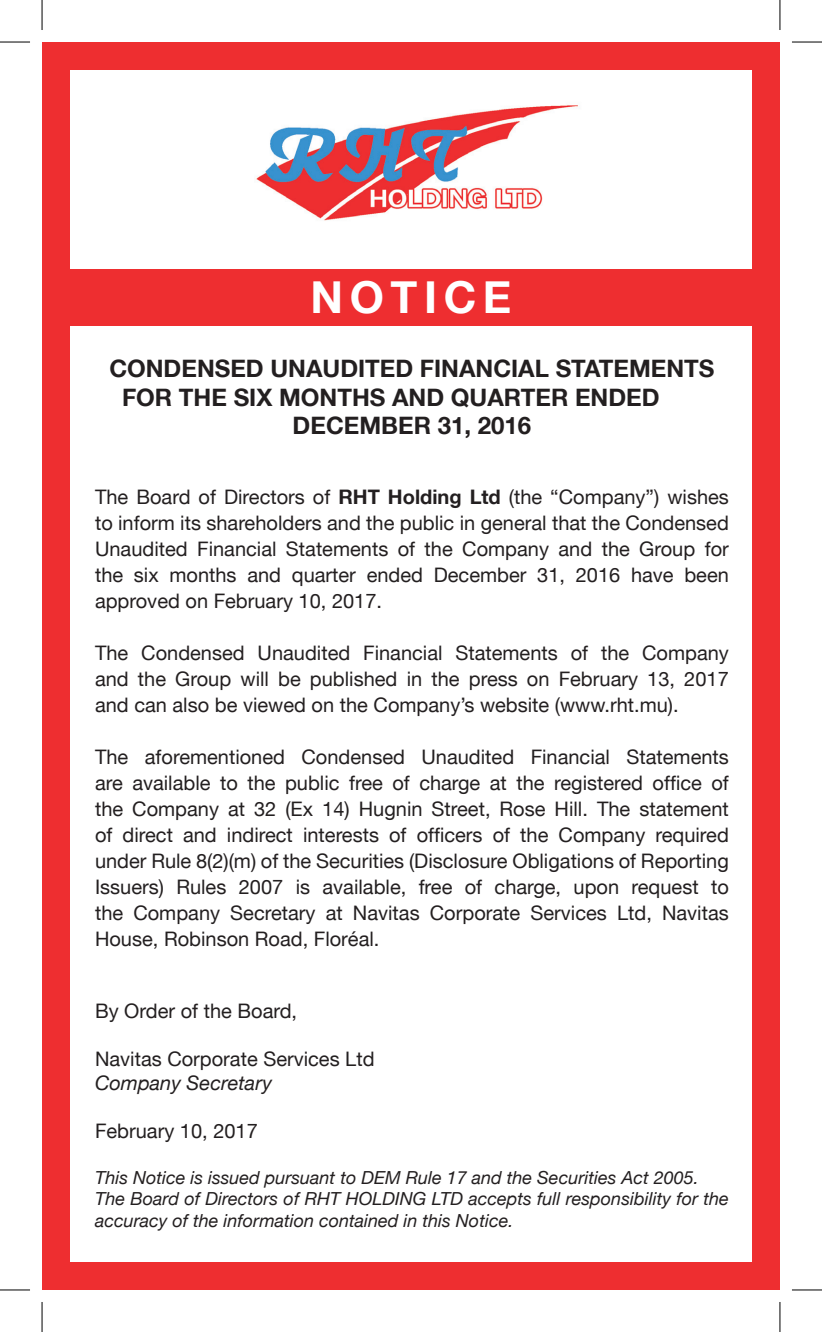
<style>
.page{position:relative;width:822px;height:1332px;background:#fff}
.page>*{position:absolute;margin:0;border:0;box-sizing:border-box;transform-origin:0 0}
.t1{font:700 44px "Helvetica Neue LT";letter-spacing:.15em;color:#fff}
.t2{font:700 24px "Helvetica Neue LT";color:#231f20}
.t3{font:20px/26px "Helvetica Neue LT";color:#231f20}
.t4{font:italic 20px "Helvetica Neue LT";color:#231f20}
.t5{font:italic 18px/21.6px "Helvetica Neue LT";color:#231f20}
.s1{font-family:"Helvetica Neue LT55 Roman"}
.s2{font-weight:700}
</style>
<div class="page">
<div style="left:42px;top:42px;width:737px;height:1247px;background:#ee2e30"></div>
<div style="left:70px;top:70px;width:681px;height:1191px;background:#fff"></div>
<img style="left:256px;top:105px;width:322px;height:116px">
<div style="left:59px;top:269px;width:709px;height:56px;background:#ee2e30"></div>
<hr style="left:0;top:42px;width:30px;height:1px;background:#000">
<hr style="left:791px;top:42px;width:30px;height:1px;background:#000">
<hr style="left:0;top:1289px;width:30px;height:1px;background:#000">
<hr style="left:791px;top:1289px;width:30px;height:1px;background:#000">
<hr style="left:42px;top:0;width:1px;height:30px;background:#000">
<hr style="left:42px;top:1301px;width:1px;height:30px;background:#000">
<hr style="left:779px;top:0;width:1px;height:30px;background:#000">
<hr style="left:779px;top:1301px;width:1px;height:30px;background:#000">
<h1 class="t1" style="left:310px;top:270px;width:202px">NOTICE</h1>
<p class="t2" style="left:109px;top:353px;width:606px">CONDENSED UNAUDITED FINANCIAL STATEMENTS</p>
<p class="t2" style="left:122px;top:382px;width:538px">FOR THE <span class="s1">SIX</span> MONTHS AND QUARTER ENDED</p>
<p class="t2" style="left:292px;top:411px;width:240px">DECEMBER 31, 2016</p>
<p class="t3" style="left:95px;top:483px;width:635px;text-align:right">The Board of Directors of <span class="s2">RHT Holding Ltd</span> (the “Company”) wishes to inform its shareholders and the public in general that the Condensed for</p>
<p class="t3" style="left:286px;top:535px;width:104px">Statements</p>
<p class="t3" style="left:462px;top:535px;width:88px">Company</p>
<p class="t3" style="left:639px;top:535px;width:57px">Group</p>
<p class="t3" style="left:397px;top:535px;width:19px">of</p>
<p class="t3" style="left:95px;top:535px;width:94px">Unaudited</p>
<p class="t3" style="left:197px;top:535px;width:81px">Financial</p>
<p class="t3" style="left:424px;top:535px;width:30px">the</p>
<p class="t3" style="left:558px;top:535px;width:35px">and</p>
<p class="t3" style="left:601px;top:535px;width:30px">the</p>
<p class="t3" style="left:95px;top:561px;width:288px">the<br>approved on February 10, 2017.</p>
<p class="t3" style="left:134px;top:561px;width:26px">six</p>
<p class="t3" style="left:169px;top:561px;width:69px">months</p>
<p class="t3" style="left:247px;top:561px;width:35px">and</p>
<p class="t3" style="left:366px;top:561px;width:58px">ended</p>
<p class="t3" style="left:291px;top:561px;width:66px">quarter</p>
<p class="t3" style="left:433px;top:561px;width:94px">December</p>
<p class="t3" style="left:537px;top:561px;width:29px">31,</p>
<p class="t3" style="left:575px;top:561px;width:46px">2016</p>
<p class="t3" style="left:630px;top:561px;width:44px">have</p>
<p class="t3" style="left:684px;top:561px;width:46px">been</p>
<p class="t3" style="left:95px;top:639px;width:35px">The</p>
<p class="t3" style="left:141px;top:639px;width:105px">Condensed</p>
<p class="t3" style="left:257px;top:639px;width:94px">Unaudited</p>
<p class="t3" style="left:363px;top:639px;width:81px">Financial</p>
<p class="t3" style="left:455px;top:639px;width:104px">Statements</p>
<p class="t3" style="left:570px;top:639px;width:19px">of</p>
<p class="t3" style="left:600px;top:639px;width:30px">the</p>
<p class="t3" style="left:641px;top:639px;width:88px">Company</p>
<p class="t3" style="left:175px;top:665px;width:57px">Group</p>
<p class="t3" style="left:646px;top:665px;width:29px">1<span class="s1">3</span>,</p>
<p class="t3" style="left:95px;top:665px;width:585px">and<br>and can also be viewed on the Company s’ website (www.rht.mu .(</p>
<p class="t3" style="left:626px;top:743px;width:104px">Statements</p>
<p class="t3" style="left:138px;top:665px;width:30px">the</p>
<p class="t3" style="left:240px;top:665px;width:30px">will</p>
<p class="t3" style="left:278px;top:665px;width:24px">be</p>
<p class="t3" style="left:310px;top:665px;width:89px">published</p>
<p class="t3" style="left:406px;top:665px;width:17px">in</p>
<p class="t3" style="left:431px;top:665px;width:30px">the</p>
<p class="t3" style="left:558px;top:665px;width:81px">February</p>
<p class="t3" style="left:683px;top:665px;width:46px">2017</p>
<p class="t3" style="left:468px;top:665px;width:50px">press</p>
<p class="t3" style="left:526px;top:665px;width:24px">on</p>
<p class="t3" style="left:301px;top:743px;width:105px">Condensed</p>
<p class="t3" style="left:145px;top:743px;width:142px">aforementioned</p>
<p class="t3" style="left:95px;top:743px;width:35px">The</p>
<p class="t3" style="left:421px;top:743px;width:94px">Unaudited</p>
<p class="t3" style="left:530px;top:743px;width:81px">Financial</p>
<p class="t3" style="left:95px;top:769px;width:29px">are</p>
<p class="t3" style="left:95px;top:795px;width:30px">the</p>
<p class="t3" style="left:132px;top:769px;width:80px">available</p>
<p class="t3" style="left:220px;top:769px;width:19px">to</p>
<p class="t3" style="left:247px;top:769px;width:30px">the</p>
<p class="t3" style="left:132px;top:795px;width:88px">Company</p>
<p class="t3" style="left:228px;top:795px;width:19px">at</p>
<p class="t3" style="left:254px;top:795px;width:24px">32</p>
<p class="t3" style="left:285px;top:769px;width:56px">public</p>
<p class="t3" style="left:349px;top:769px;width:35px">free</p>
<p class="t3" style="left:392px;top:769px;width:19px">of</p>
<p class="t3" style="left:419px;top:769px;width:62px">charge</p>
<p class="t3" style="left:489px;top:769px;width:19px">at</p>
<p class="t3" style="left:516px;top:769px;width:30px">the</p>
<p class="t3" style="left:553px;top:769px;width:90px">registered</p>
<p class="t3" style="left:652px;top:769px;width:51px">office</p>
<p class="t3" style="left:711px;top:769px;width:19px">of</p>
<p class="t3" style="left:285px;top:795px;width:29px">(Ex</p>
<p class="t3" style="left:322px;top:795px;width:29px">14)</p>
<p class="t3" style="left:358px;top:795px;width:65px">Hugnin</p>
<p class="t3" style="left:431px;top:795px;width:60px">Street,</p>
<p class="t3" style="left:499px;top:795px;width:47px">Rose</p>
<p class="t3" style="left:554px;top:795px;width:35px">Hill.</p>
<p class="t3" style="left:596px;top:795px;width:35px">The</p>
<p class="t3" style="left:639px;top:795px;width:91px">statement</p>
<p class="t3" style="left:558px;top:821px;width:88px">Company</p>
<p class="t3" style="left:95px;top:821px;width:19px">of</p>
<p class="t3" style="left:95px;top:847px;width:635px">under Rule 2(8 m) ( ) of the Securities (Disclosure Obligations of Reporting</p>
<p class="t3" style="left:710px;top:873px;width:19px">to</p>
<p class="t3" style="left:389px;top:821px;width:19px">of</p>
<p class="t3" style="left:416px;top:821px;width:67px">officers</p>
<p class="t3" style="left:492px;top:821px;width:19px">of</p>
<p class="t3" style="left:122px;top:821px;width:52px">direct</p>
<p class="t3" style="left:183px;top:821px;width:35px">and</p>
<p class="t3" style="left:227px;top:821px;width:67px">indirect</p>
<p class="t3" style="left:303px;top:821px;width:77px">interests</p>
<p class="t3" style="left:520px;top:821px;width:30px">the</p>
<p class="t3" style="left:655px;top:821px;width:75px">required</p>
<p class="t3" style="left:95px;top:873px;width:70px">Issuers)</p>
<p class="t3" style="left:418px;top:873px;width:35px">free</p>
<p class="t3" style="left:464px;top:873px;width:19px">of</p>
<p class="t3" style="left:176px;top:873px;width:51px">Rules</p>
<p class="t3" style="left:295px;top:873px;width:16px">is</p>
<p class="t3" style="left:322px;top:873px;width:85px">available,</p>
<p class="t3" style="left:494px;top:873px;width:68px">charge,</p>
<p class="t3" style="left:239px;top:873px;width:46px">2007</p>
<p class="t3" style="left:631px;top:873px;width:69px">request</p>
<p class="t3" style="left:573px;top:873px;width:47px">upon</p>
<p class="t3" style="left:133px;top:899px;width:88px">Company</p>
<p class="t3" style="left:230px;top:899px;width:87px">Secretary</p>
<p class="t3" style="left:95px;top:899px;width:286px">the<br>House, Robinson Road, Floréal.</p>
<p class="t3" style="left:353px;top:899px;width:68px">Navitas</p>
<p class="t3" style="left:325px;top:899px;width:19px">at</p>
<p class="t3" style="left:429px;top:899px;width:92px">Corporate</p>
<p class="t3" style="left:530px;top:899px;width:78px">Services</p>
<p class="t3" style="left:616px;top:899px;width:36px">Ltd,</p>
<p class="t3" style="left:661px;top:899px;width:68px">Navitas</p>
<p class="t3" style="left:95px;top:997px;width:203px">By Order of the Board,</p>
<p class="t3" style="left:95px;top:1045px;width:281px">Navitas Corporate Services Ltd</p>
<p class="t4" style="left:95px;top:1070px;width:178px">Company Secretary</p>
<p class="t3" style="left:95px;top:1117px;width:164px">February 10, 2017</p>
<p class="t5" style="left:95px;top:1166px;width:635px">This Notice is issued pursuant to DEM Rule 17 and the Securities Act 2005.<br>The Board of Directors of RHT HOLDING LTD accepts full responsibility for the accuracy of the information contained in this Notice.</p>
</div>
